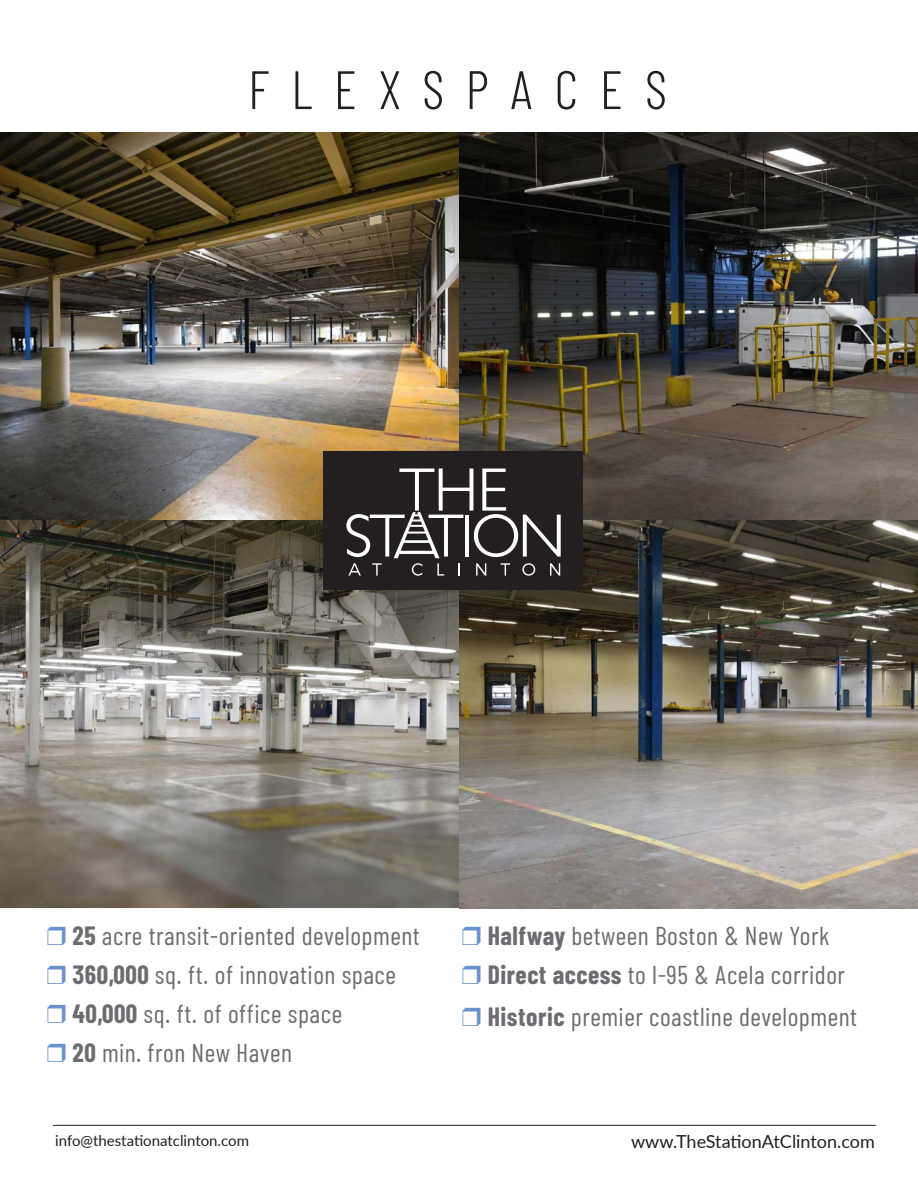
<style>
.page{position:relative;width:918px;height:1188px;background:#fff}
.page>*{position:absolute;margin:0;border:0;box-sizing:border-box;transform-origin:0 0}
.t1{font:300 54px "Barlow Condensed";letter-spacing:.4em;color:#231f20}
.t2{font:25.8px "Barlow Condensed";letter-spacing:.02em;color:#6c6d70}
.t3{font:18px "Lato";color:#231f20}
.t4{font:15px "Lato";color:#231f20}
.s1{font-weight:700}
</style>
<div class="page">
<img style="left:1px;top:133px;width:917px;height:775px">
<hr style="left:53px;top:1125px;width:823px;height:1px;background:#231f20">
<div style="left:323px;top:451px;width:259px;height:139px;background:#231f20"></div>
<svg style="left:346px;top:469px;width:215px;height:107px"></svg>
<p class="t1" style="left:248px;top:56px;width:421px">FLEXSPACES</p>
<p class="t2" style="left:73px;top:920px;width:349px"><span class="s1">25</span> acre transit-oriented development</p>
<p class="t2" style="left:73px;top:959px;width:325px"><span class="s1">360,000</span> sq. ft. of innovation space</p>
<p class="t2" style="left:73px;top:998px;width:271px"><span class="s1">40,000</span> sq. ft. of office space</p>
<p class="t2" style="left:73px;top:1037px;width:221px"><span class="s1">20</span> min. fron New Haven</p>
<p class="t2" style="left:488px;top:920px;width:343px"><span class="s1">Halfway</span> between Boston &amp; New York</p>
<p class="t2" style="left:488px;top:959px;width:359px"><span class="s1">Direct access</span> to I-95 &amp; Acela corridor</p>
<p class="t2" style="left:488px;top:1001px;width:371px"><span class="s1">Historic</span> premier coastline development</p>
<p class="t4" style="left:55px;top:1130px;width:195px">info@thestationatclinton.com</p>
<p class="t3" style="left:631px;top:1129px;width:245px">www.TheStationAtClinton.com</p>
</div>
